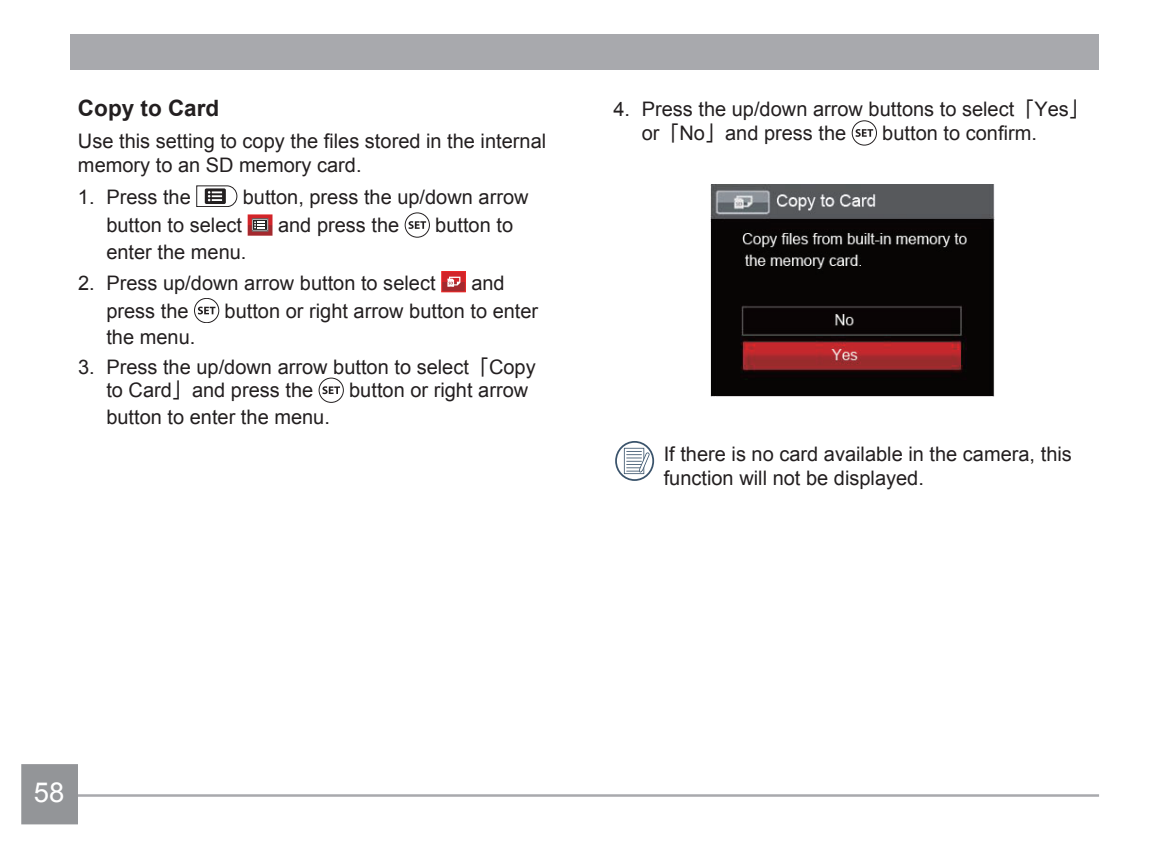
<style>
.page{position:relative;width:1170px;height:851px;background:#fff}
.page>*{position:absolute;margin:0;border:0;box-sizing:border-box;transform-origin:0 0}
.t1{font:27.5px "Arial";color:#fff}
.t2{font:700 22.5px "Arial";color:#231f20}
.t3{font:20px/24px "Arial";color:#231f20}
.s1{font-family:"Microsoft Ya Hei"}
</style>
<div class="page">
<hr style="left:78px;top:794px;width:1020px;height:2px;background:#a8a9ad">
<div style="left:23px;top:765px;width:54px;height:58px;background:#939598"></div>
<div style="left:21px;top:764px;width:57px;height:60px;border:2px solid #939598"></div>
<div style="left:71px;top:34px;width:1027px;height:36px;background:#a8a9ad"></div>
<svg style="left:196px;top:185px;width:41px;height:22px"></svg>
<img style="left:248px;top:214px;width:24px;height:22px">
<img style="left:252px;top:230px;width:16px;height:1px">
<svg style="left:249px;top:216px;width:21px;height:14px"></svg>
<svg style="left:408px;top:221px;width:18px;height:8px"></svg>
<div style="left:405px;top:212px;width:24px;height:25px;border:1px solid #231f20;border-radius:50%"></div>
<div style="left:441px;top:271px;width:24px;height:21px;background:#a4292e"></div>
<div style="left:441px;top:271px;width:24px;height:11px;background:#d1252a"></div>
<div style="left:441px;top:271px;width:25px;height:21px;border:1px solid #ee2928"></div>
<svg style="left:447px;top:276px;width:13px;height:11px"></svg>
<svg style="left:198px;top:306px;width:17px;height:8px"></svg>
<div style="left:194px;top:298px;width:25px;height:25px;border:1px solid #231f20;border-radius:50%"></div>
<svg style="left:322px;top:386px;width:18px;height:8px"></svg>
<div style="left:319px;top:378px;width:24px;height:24px;border:1px solid #231f20;border-radius:50%"></div>
<svg style="left:855px;top:129px;width:18px;height:8px"></svg>
<div style="left:851px;top:120px;width:25px;height:25px;border:1px solid #231f20;border-radius:50%"></div>
<img style="left:710px;top:185px;width:284px;height:211px">
<svg style="left:615px;top:441px;width:39px;height:40px"></svg>
<p class="t2" style="left:78px;top:93px;width:143px">Copy to Card</p>
<p class="t3" style="left:78px;top:129px;width:469px">Use this setting to copy the files stored in the internal memory to an SD memory card.</p>
<p class="t3" style="left:78px;top:185px;width:114px">1 . Press the</p>
<p class="t3" style="left:243px;top:185px;width:287px">button, press the up/down arrow</p>
<p class="t3" style="left:106px;top:213px;width:137px">button to select</p>
<p class="t3" style="left:278px;top:213px;width:123px">and press the</p>
<p class="t3" style="left:435px;top:213px;width:79px">button to</p>
<p class="t3" style="left:106px;top:240px;width:142px">enter the menu.</p>
<p class="t3" style="left:78px;top:271px;width:359px">2. Press up/down arrow button to select</p>
<p class="t3" style="left:471px;top:271px;width:35px">and</p>
<p class="t3" style="left:106px;top:299px;width:84px">press the</p>
<p class="t3" style="left:224px;top:299px;width:315px">button or right arrow button to enter</p>
<p class="t3" style="left:106px;top:325px;width:90px">the menu.</p>
<p class="t3" style="left:106px;top:355px;width:431px;text-indent:-28px">3. Press the up/down arrow button to select<span class="s1">「</span>Copy to Card<span class="s1">」</span>and press the</p>
<p class="t3" style="left:349px;top:378px;width:180px">button or right arrow</p>
<p class="t3" style="left:106px;top:405px;width:225px">button to enter the menu.</p>
<p class="t3" style="left:641px;top:98px;width:448px;text-indent:-28px">4. Press the up/down arrow buttons to select<span class="s1">「</span>Yes<span class="s1">」</span>or<span class="s1">「</span>No<span class="s1">」</span>and press the</p>
<p class="t3" style="left:882px;top:121px;width:156px">button to confirm.</p>
<p class="t3" style="left:663px;top:442px;width:409px">If there is no card available in the camera, this function will not be displayed.</p>
<h1 class="t1" style="left:34px;top:773px;width:32px">58</h1>
</div>
